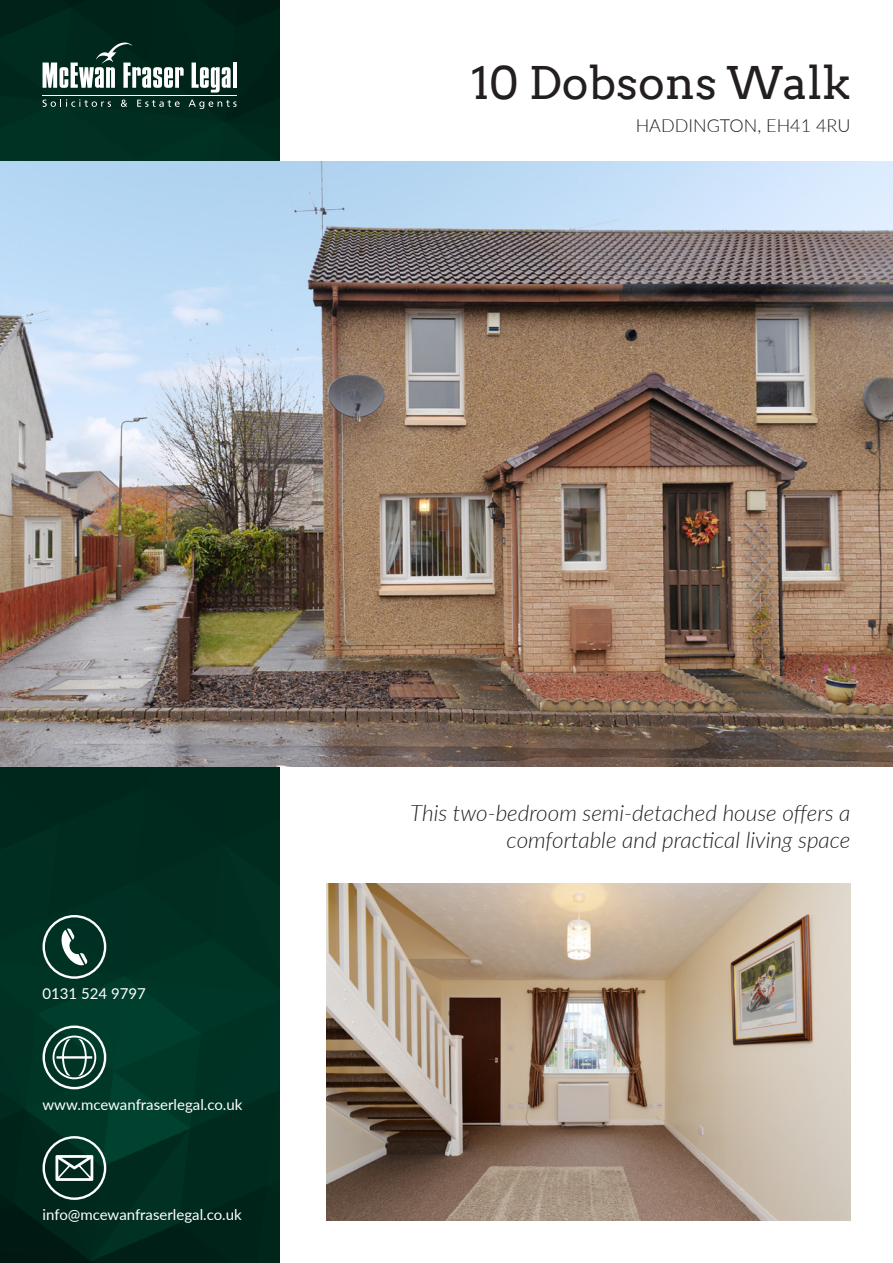
<style>
.page{position:relative;width:893px;height:1263px;background:#fff}
.page>*{position:absolute;margin:0;border:0;box-sizing:border-box;transform-origin:0 0}
.t1{font:45px "Arvo";color:#231f20}
.t2{font:italic 300 22.5px/27px "Lato";color:#231f20;text-align:right}
.t3{font:300 18px "Lato";color:#231f20}
.t4{font:15px "Lato";color:#fff}
</style>
<div class="page">
<img style="left:0;top:0;width:279px;height:1263px">
<img style="left:0;top:162px;width:893px;height:605px">
<svg style="left:43px;top:43px;width:141px;height:45px"></svg>
<svg style="left:192px;top:63px;width:39px;height:30px"></svg>
<hr style="left:233px;top:63px;width:4px;height:25px;background:#fff">
<hr style="left:43px;top:95px;width:194px;height:1px;background:#fff">
<svg style="left:43px;top:99px;width:68px;height:8px"></svg>
<svg style="left:121px;top:100px;width:6px;height:7px"></svg>
<svg style="left:137px;top:100px;width:43px;height:7px"></svg>
<svg style="left:189px;top:100px;width:48px;height:9px"></svg>
<img style="left:326px;top:883px;width:524px;height:337px">
<svg style="left:43px;top:915px;width:63px;height:64px"></svg>
<svg style="left:43px;top:1025px;width:63px;height:64px"></svg>
<svg style="left:43px;top:1136px;width:63px;height:64px"></svg>
<h1 class="t1" style="left:471px;top:55px;width:381px">10 Dobsons Walk</h1>
<p class="t3" style="left:636px;top:113px;width:216px">HADDINGTON, EH41 4RU</p>
<p class="t4" style="left:43px;top:983px;width:105px">0131 524 9797</p>
<p class="t4" style="left:43px;top:1094px;width:201px">www.mcewanfraserlegal.co.uk</p>
<p class="t4" style="left:43px;top:1204px;width:201px">info@mcewanfraserlegal.co.uk</p>
<p class="t2" style="left:410px;top:798px;width:442px">This two-bedroom semi-detached house offers a comfortable and practical living space</p>
</div>
